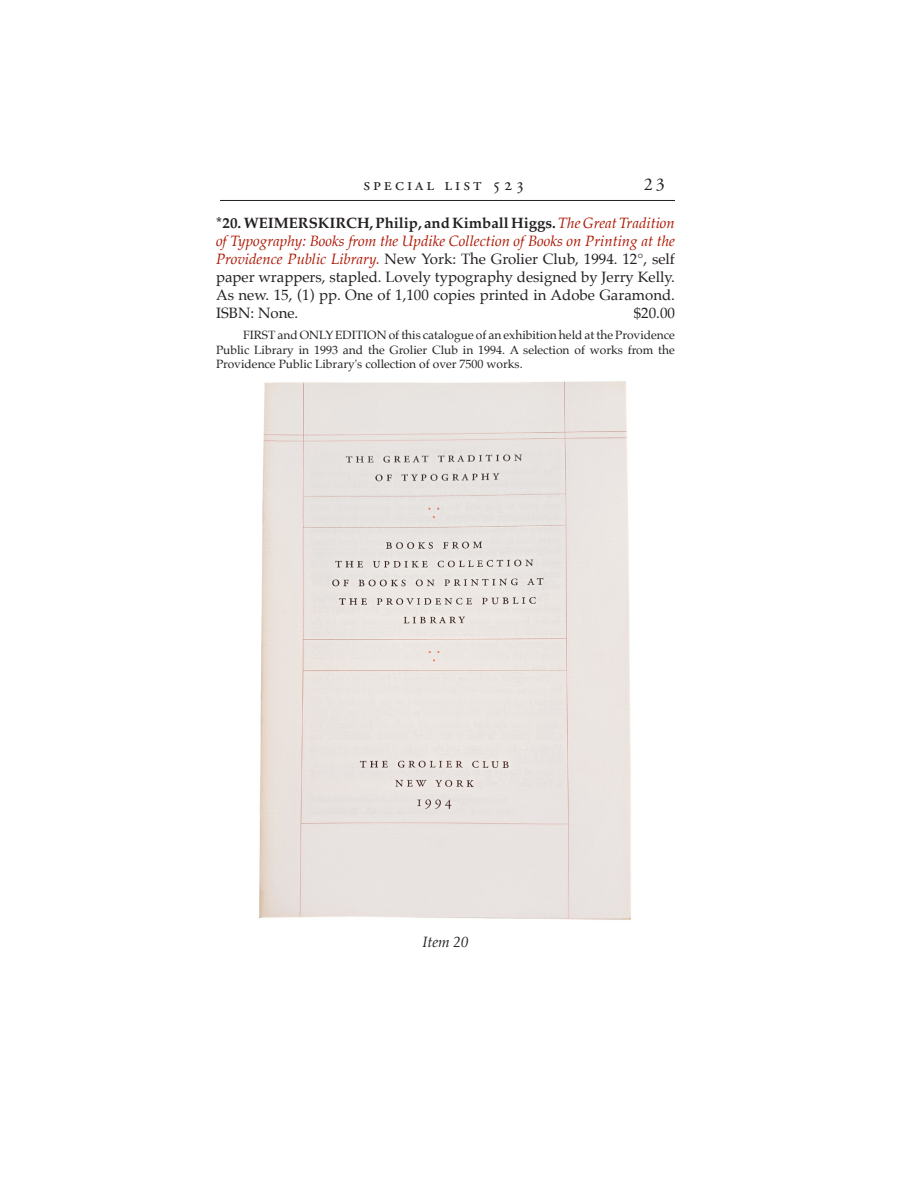
<style>
.page{position:relative;width:918px;height:1188px;background:#fff}
.page>*{position:absolute;margin:0;border:0;box-sizing:border-box;transform-origin:0 0}
.t1{font:18px "Adobe Garamond Pro";letter-spacing:.17em;color:#231f20}
.t2{font:15px/18px "Palatino";color:#231f20;text-align:justify}
.t3{font:italic 15px "Palatino";color:#231f20}
.t4{font:12px/14.4px "Palatino";color:#231f20;text-align:justify}
.s1{font-weight:700}
.s2{font-style:italic;color:#ab1500}
</style>
<div class="page">
<hr style="left:0;top:200px;width:675px;height:1px;background:#231f20">
<div style="left:0;top:159px;width:219px;height:111px;background:#fff"></div>
<img style="left:258px;top:381px;width:373px;height:539px">
<p class="t1" style="left:363px;top:174px;width:163px">special list 523</p>
<p class="t1" style="left:644px;top:174px;width:23px">23</p>
<p class="t2" style="left:216px;top:214px;width:461px"><span class="s1">*20. WEIMERSKIRCH, Philip, and Kimball Higgs.</span> <span class="s2">The Great Tradition of Typography: Books from the Updike Collection of Books on Printing at the Providence Public Library.</span> New York: The Grolier Club, 1994. 12°, self paper wrappers, stapled. Lovely typography designed by Jerry Kelly.<br>As new. 15, (1) pp. One of 1,100 copies printed in Adobe Garamond.<br>ISBN: None.</p>
<p class="t2" style="left:634px;top:304px;width:43px">$20.00</p>
<p class="t4" style="left:216px;top:328px;width:460px;text-indent:27px">FIRST and ONLY EDITION of this catalogue of an exhibition held at the Providence Public Library in 1993 and the Grolier Club in 1994. A selection of works from the Providence Public Library's collection of over 7500 works.</p>
<p class="t3" style="left:422px;top:929px;width:48px">Item 20</p>
</div>
